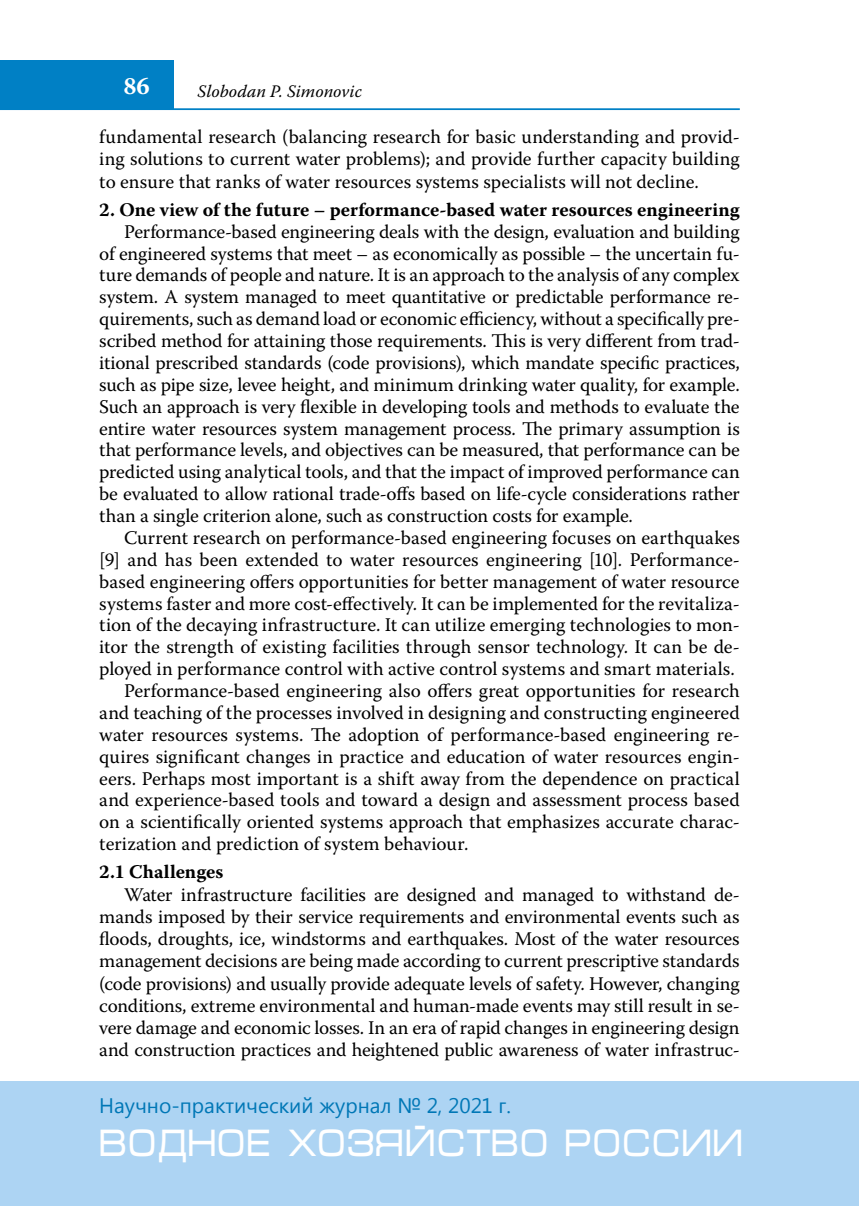
<style>
.page{position:relative;width:859px;height:1206px;background:#fff}
.page>*{position:absolute;margin:0;border:0;box-sizing:border-box;transform-origin:0 0}
.t1{font:38.5px "Micra C";color:#fff;scale:.83 1}
.t2{font:700 24.5px "Warnock Pro";color:#fff}
.t3{font:21px "Segoe UI";color:#0077b6}
.t4{font:19.25px/21.9px "Warnock Pro";color:#000;text-align:justify}
.t5{font:700 19.25px "Warnock Pro";letter-spacing:.005em;color:#000}
.t6{font:italic 17.5px "Warnock Pro";color:#000}
</style>
<div class="page">
<hr style="left:0;top:108px;width:739px;height:2px;background:#0080c5">
<div style="left:0;top:60px;width:174px;height:50px;background:#0080c5"></div>
<div style="left:0;top:1081px;width:858px;height:124px;background:#add4f3"></div>
<p class="t2" style="left:123px;top:71px;width:28px">86</p>
<p class="t6" style="left:197px;top:81px;width:166px">Slobodan P. Simonovic</p>
<p class="t4" style="left:99px;top:125px;width:641px">fundamental research (balancing research for basic understanding and provid&shy;ing solutions to current water problems); and provide further capacity building to ensure that ranks of water resources systems specialists will not decline.</p>
<p class="t5" style="left:99px;top:198px;width:641px">2. One view of the future – performance-based water resources engineering</p>
<p class="t4" style="left:99px;top:220px;width:642px;text-indent:25px">Performance-based engineering deals with the design, evaluation and building of engineered systems that meet – as economically as possible – the uncertain fu&shy;ture demands of people and nature. It is an approach to the analysis of any complex system. A system managed to meet quantitative or predictable performance re&shy;quirements, such as demand load or economic efficiency, without a specifically pre&shy;scribed method for attaining those requirements. This is very different from trad&shy;itional prescribed standards (code provisions), which mandate specific practices, such as pipe size, levee height, and minimum drinking water quality, for example.<br>Such an approach is very flexible in developing tools and methods to evaluate the entire water resources system management process. The primary assumption is that performance levels, and objectives can be measured, that performance can be predicted using analytical tools, and that the impact of improved performance can be evaluated to allow rational trade-offs based on life-cycle considerations rather than a single criterion alone, such as construction costs for example.</p>
<p class="t4" style="left:124px;top:526px;width:617px">Current research on performance-based engineering focuses on earthquakes</p>
<p class="t4" style="left:99px;top:548px;width:641px">[9] and has been extended to water resources engineering [10]. Performance-</p>
<p class="t4" style="left:99px;top:570px;width:641px">based engineering offers opportunities for better management of water resource</p>
<p class="t4" style="left:99px;top:592px;width:641px">systems faster and more cost-effectively. It can be implemented for the revitaliza-</p>
<p class="t4" style="left:99px;top:614px;width:641px">tion of the decaying infrastructure. It can utilize emerging technologies to mon-</p>
<p class="t4" style="left:99px;top:635px;width:641px">itor the strength of existing facilities through sensor technology. It can be de-</p>
<p class="t4" style="left:99px;top:657px;width:637px">ployed in performance control with active control systems and smart materials.</p>
<p class="t4" style="left:124px;top:679px;width:617px">Performance-based engineering also offers great opportunities for research</p>
<p class="t4" style="left:99px;top:701px;width:641px">and teaching of the processes involved in designing and constructing engineered</p>
<p class="t4" style="left:99px;top:723px;width:641px">water resources systems. The adoption of performance-based engineering re-</p>
<p class="t4" style="left:99px;top:745px;width:641px">quires significant changes in practice and education of water resources engin-</p>
<p class="t4" style="left:99px;top:767px;width:641px">eers. Perhaps most important is a shift away from the dependence on practical</p>
<p class="t4" style="left:99px;top:789px;width:641px">and experience-based tools and toward a design and assessment process based</p>
<p class="t4" style="left:99px;top:810px;width:641px">on a scientifically oriented systems approach that emphasizes accurate charac-</p>
<p class="t4" style="left:99px;top:832px;width:370px">terization and prediction of system behaviour.</p>
<p class="t5" style="left:99px;top:860px;width:126px">2.1 Challenges</p>
<p class="t4" style="left:99px;top:882px;width:641px;text-indent:25px">Water infrastructure facilities are designed and managed to withstand de&shy;mands imposed by their service requirements and environmental events such as floods, droughts, ice, windstorms and earthquakes. Most of the water resources management decisions are being made according to current prescriptive standards (code provisions) and usually provide adequate levels of safety. However, changing conditions, extreme environmental and human-made events may still result in se&shy;vere damage and economic losses. In an era of rapid changes in engineering design and construction practices and heightened public awareness of water infrastruc-</p>
<p class="t3" style="left:99px;top:1090px;width:413px">Научно-практический журнал № 2, 2021 г.</p>
<h1 class="t1" style="left:99px;top:1126px;width:777px">ВОДНОЕ ХОЗЯЙСТВО РОССИИ</h1>
</div>
